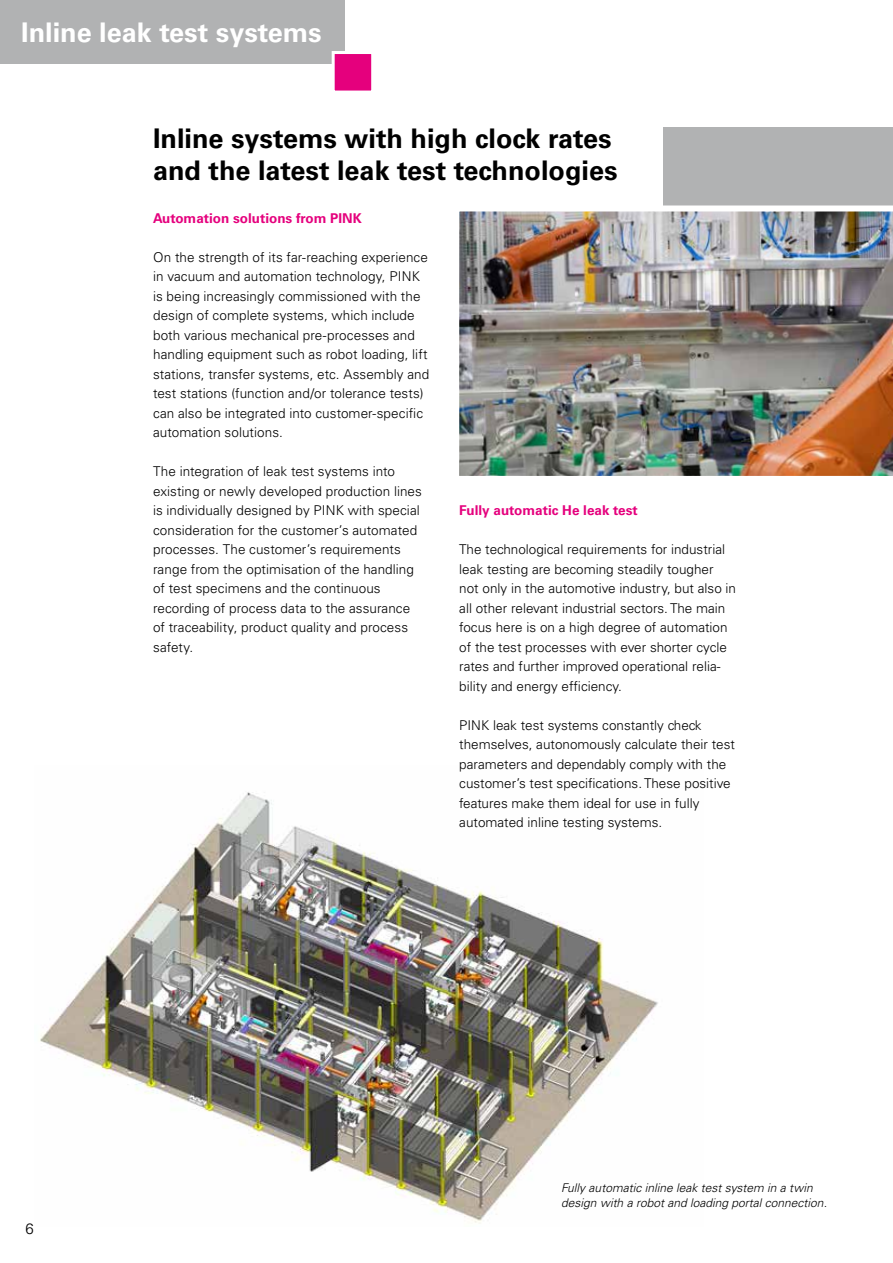
<style>
.page{position:relative;width:893px;height:1263px;background:#fff}
.page>*{position:absolute;margin:0;border:0;box-sizing:border-box;transform-origin:0 0}
.t1{font:700 27px/32.4px "Univers";color:#000}
.t2{font:700 27px "Univers";color:#fff}
.t3{font:300 15px "Univers";color:#000}
.t4{font:300 13.5px/19.5px "Univers";color:#000}
.t5{font:700 13.5px "Univers";color:#e5007d}
.t6{font:italic 300 12px/15px "Univers";color:#000}
</style>
<div class="page">
<div style="left:663px;top:128px;width:230px;height:153px;background:#b1b2b3"></div>
<img style="left:40px;top:792px;width:618px;height:432px">
<img style="left:459px;top:205px;width:434px;height:271px">
<div style="left:0;top:0;width:344px;height:64px;background:#b1b2b3"></div>
<div style="left:332px;top:51px;width:42px;height:43px;background:#e5007d;border:3px solid #fff"></div>
<h1 class="t2" style="left:21px;top:16px;width:302px">Inline leak test systems</h1>
<h1 class="t1" style="left:153px;top:122px;width:466px">Inline systems with high clock rates and the latest leak test technologies</h1>
<p class="t5" style="left:153px;top:210px;width:210px">Automation solutions from PINK</p>
<p class="t4" style="left:153px;top:247px;width:278px">On the strength of its far-reaching experience in vacuum and automation technology, PINK is being increasingly commissioned with the design of complete systems, which include both various mechanical pre-processes and handling equipment such as robot loading, lift stations, transfer systems, etc. Assembly and test stations (function and/or tolerance tests) can also be integrated into customer-specific automation solutions.</p>
<p class="t4" style="left:153px;top:462px;width:270px">The integration of leak test systems into existing or newly developed production lines is individually designed by PINK with special consideration for the customer’s automated processes. The customer’s requirements range from the optimisation of the handling of test specimens and the continuous recording of process data to the assurance of traceability, product quality and process safety.</p>
<p class="t5" style="left:459px;top:503px;width:180px">Fully automatic He leak test</p>
<p class="t4" style="left:459px;top:540px;width:278px">The technological requirements for industrial leak testing are becoming steadily tougher not only in the automotive industry, but also in all other relevant industrial sectors. The main focus here is on a high degree of automation of the test processes with ever shorter cycle rates and further improved operational relia&shy;bility and energy efficiency.</p>
<p class="t4" style="left:459px;top:715px;width:277px">PINK leak test systems constantly check themselves, autonomously calculate their test parameters and dependably comply with the customer’s test specifications. These positive features make them ideal for use in fully automated inline testing systems.</p>
<p class="t3" style="left:26px;top:1220px;width:10px">6</p>
<p class="t6" style="left:561px;top:1180px;width:267px">Fully automatic inline leak test system in a twin design with a robot and loading portal connection.</p>
</div>
